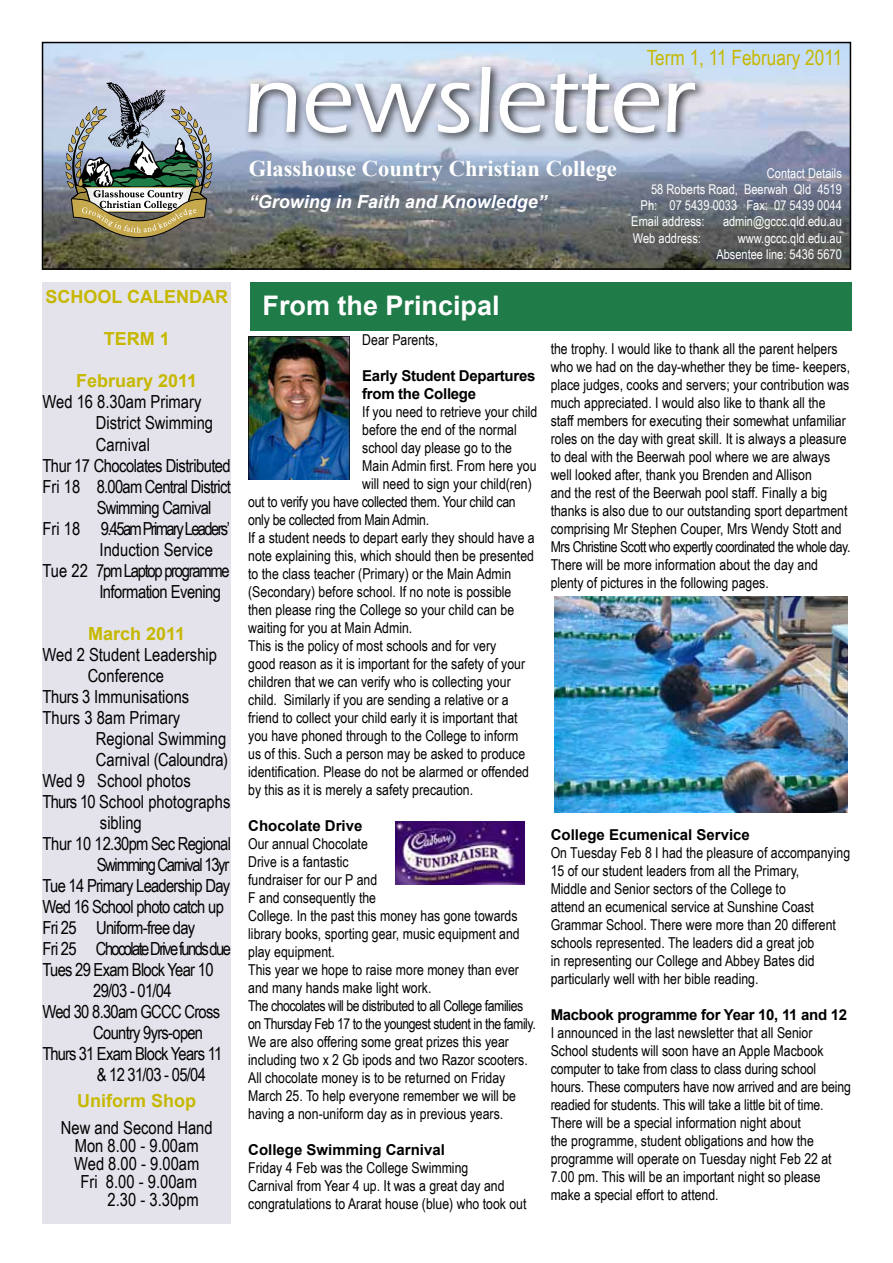
<style>
.page{position:relative;width:893px;height:1263px;background:#fff}
.page>*{position:absolute;margin:0;border:0;box-sizing:border-box;transform-origin:0 0}
.t1{font:700 27px "Arial";color:#fff}
.t2{font:700 22.5px "Times New Roman";color:#fff}
.t3{font:21px "Arial Narrow";color:#c6b800}
.t4{font:18px "Arial Narrow";letter-spacing:-.03em;color:#000}
.t5{font:18px "Arial Narrow";color:#000}
.t6{font:18px "Arial Narrow";letter-spacing:-.09em;color:#000}
.t7{font:700 18px "Arial";color:#c6b800}
.t8{font:18px "Arial Narrow";letter-spacing:-.07em;color:#000}
.t9{font:italic 700 18px "Arial";color:#fff}
.t10{font:15px/18px "Arial Narrow";color:#000}
.t11{font:15px "Arial Narrow";letter-spacing:-.02em;color:#000}
.t12{font:700 15px/18px "Arial";letter-spacing:-.02em;color:#000}
.t13{font:700 15px "Arial";color:#000}
.t14{font:13.5px/16.2px "Arial Narrow";color:#fff;text-align:right}
</style>
<div class="page">
<div style="left:43px;top:282px;width:188px;height:942px;background:#e4e3eb"></div>
<img style="left:45px;top:45px;width:803px;height:222px">
<div style="left:42px;top:42px;width:809px;height:228px;border:2px solid #000"></div>
<svg style="left:65px;top:82px;width:147px;height:156px;background:#929791"></svg>
<div style="left:243px;top:61px;width:463px;height:83px;background:#000;opacity:.75"></div>
<svg style="left:248px;top:67px;width:447px;height:66px"></svg>
<div style="left:250px;top:282px;width:601px;height:48px;background:#1f7b48"></div>
<img style="left:249px;top:337px;width:100px;height:142px">
<img style="left:395px;top:822px;width:130px;height:63px">
<img style="left:554px;top:597px;width:294px;height:215px">
<h3 class="t3" style="left:647px;top:42px;width:197px">Term 1, 11 February 2011</h3>
<p class="t7" style="left:45px;top:285px;width:184px">SCHOOL CALENDAR</p>
<p class="t7" style="left:104px;top:327px;width:68px">TERM 1</p>
<p class="t7" style="left:76px;top:369px;width:123px">February 2011</p>
<p class="t5" style="left:43px;top:389px;width:160px">Wed 16 8.30am Primary</p>
<p class="t5" style="left:96px;top:410px;width:119px">District Swimming</p>
<p class="t5" style="left:96px;top:431px;width:56px">Carnival</p>
<p class="t4" style="left:43px;top:452px;width:190px">Thur 17 Chocolates Distributed</p>
<p class="t4" style="left:43px;top:473px;width:190px">Fri 18 8.00am Central District</p>
<p class="t4" style="left:97px;top:494px;width:116px">Swimming Carnival</p>
<p class="t6" style="left:43px;top:515px;width:189px">Fri 18 9.45am Primary Leaders’</p>
<p class="t5" style="left:100px;top:536px;width:115px">Induction Service</p>
<p class="t8" style="left:43px;top:557px;width:189px">Tue 22 7pm Laptop programme</p>
<p class="t4" style="left:99px;top:578px;width:123px">Information Evening</p>
<p class="t7" style="left:88px;top:621px;width:99px">March 2011</p>
<p class="t5" style="left:43px;top:641px;width:176px">Wed 2 Student Leadership</p>
<p class="t5" style="left:88px;top:662px;width:78px">Conference</p>
<p class="t5" style="left:43px;top:683px;width:148px">Thurs 3 Immunisations</p>
<p class="t5" style="left:43px;top:704px;width:139px">Thurs 3 8am Primary</p>
<p class="t5" style="left:96px;top:725px;width:132px">Regional Swimming</p>
<p class="t4" style="left:96px;top:746px;width:134px">Carnival (Caloundra)</p>
<p class="t5" style="left:43px;top:767px;width:150px">Wed 9 School photos</p>
<p class="t5" style="left:43px;top:788px;width:189px">Thurs 10 School photographs</p>
<p class="t5" style="left:100px;top:809px;width:43px">sibling</p>
<p class="t4" style="left:43px;top:830px;width:190px">Thur 10 12.30pm Sec Regional</p>
<p class="t8" style="left:97px;top:851px;width:134px">Swimming Carnival 13yr</p>
<p class="t4" style="left:43px;top:872px;width:189px">Tue 14 Primary Leadership Day</p>
<p class="t4" style="left:43px;top:893px;width:183px">Wed 16 School photo catch up</p>
<p class="t4" style="left:43px;top:914px;width:154px">Fri 25 Uniform-free day</p>
<p class="t6" style="left:43px;top:935px;width:190px">Fri 25 Chocolate Drive funds due</p>
<p class="t4" style="left:43px;top:956px;width:173px">Tues 29 Exam Block Year 10</p>
<p class="t4" style="left:93px;top:977px;width:80px">29/03 - 01/04</p>
<p class="t4" style="left:43px;top:998px;width:179px">Wed 30 8.30am GCCC Cross</p>
<p class="t4" style="left:93px;top:1019px;width:111px">Country 9yrs-open</p>
<p class="t4" style="left:43px;top:1040px;width:181px">Thurs 31 Exam Block Years 11</p>
<p class="t4" style="left:97px;top:1061px;width:111px">&amp; 12 31/03 - 05/04</p>
<p class="t7" style="left:77px;top:1089px;width:120px">Uniform Shop</p>
<p class="t5" style="left:61px;top:1114px;width:153px">New and Second Hand</p>
<p class="t5" style="left:75px;top:1132px;width:125px">Mon 8.00 - 9.00am</p>
<p class="t5" style="left:74px;top:1150px;width:127px">Wed 8.00 - 9.00am</p>
<p class="t5" style="left:81px;top:1168px;width:118px">Fri 8.00 - 9.00am</p>
<p class="t4" style="left:108px;top:1186px;width:93px">2.30 - 3.30pm</p>
<h2 class="t2" style="left:249px;top:153px;width:370px">Glasshouse Country Christian College</h2>
<p class="t9" style="left:249px;top:190px;width:300px">“Growing in Faith and Knowledge”</p>
<p class="t14" style="left:767px;top:164px;width:77px">Contact Details</p>
<p class="t14" style="left:651px;top:181px;width:192px">58 Roberts Road, Beerwah Qld 4519</p>
<p class="t14" style="left:641px;top:197px;width:203px">Ph: 07 5439 0033 Fax: 07 5439 0044</p>
<p class="t14" style="left:631px;top:213px;width:75px">Email address:</p>
<p class="t14" style="left:723px;top:213px;width:120px">admin@gccc.qld.edu.au</p>
<p class="t14" style="left:633px;top:229px;width:70px">Web address:</p>
<p class="t14" style="left:716px;top:229px;width:127px">www.gccc.qld.edu.au<br>Absentee line: 5436 5670</p>
<h1 class="t1" style="left:263px;top:287px;width:239px">From the Principal</h1>
<p class="t10" style="left:362px;top:330px;width:77px">Dear Parents,</p>
<p class="t12" style="left:362px;top:367px;width:175px">Early Student Departures from the College</p>
<p class="t10" style="left:362px;top:402px;width:177px">If you need to retrieve your child</p>
<p class="t10" style="left:362px;top:420px;width:156px">before the end of the normal</p>
<p class="t10" style="left:362px;top:438px;width:151px">school day please go to the</p>
<p class="t10" style="left:362px;top:456px;width:176px">Main Admin first. From here you</p>
<p class="t10" style="left:362px;top:474px;width:171px">will need to sign your child(ren)</p>
<p class="t11" style="left:248px;top:490px;width:269px">out to verify you have collected them. Your child can</p>
<p class="t11" style="left:248px;top:508px;width:182px">only be collected from Main Admin.</p>
<p class="t10" style="left:248px;top:528px;width:288px">If a student needs to depart early they should have a</p>
<p class="t10" style="left:248px;top:546px;width:287px">note explaining this, which should then be presented</p>
<p class="t10" style="left:248px;top:564px;width:265px">to the class teacher (Primary) or the Main Admin</p>
<p class="t10" style="left:248px;top:582px;width:265px">(Secondary) before school. If no note is possible</p>
<p class="t10" style="left:248px;top:600px;width:267px">then please ring the College so your child can be</p>
<p class="t10" style="left:248px;top:618px;width:166px">waiting for you at Main Admin.</p>
<p class="t10" style="left:248px;top:636px;width:250px">This is the policy of most schools and for very</p>
<p class="t10" style="left:248px;top:654px;width:278px">good reason as it is important for the safety of your</p>
<p class="t10" style="left:248px;top:672px;width:264px">children that we can verify who is collecting your</p>
<p class="t10" style="left:248px;top:690px;width:262px">child. Similarly if you are sending a relative or a</p>
<p class="t10" style="left:248px;top:708px;width:271px">friend to collect your child early it is important that</p>
<p class="t10" style="left:248px;top:726px;width:272px">you have phoned through to the College to inform</p>
<p class="t10" style="left:248px;top:744px;width:278px">us of this. Such a person may be asked to produce</p>
<p class="t10" style="left:248px;top:762px;width:282px">identification. Please do not be alarmed or offended</p>
<p class="t10" style="left:248px;top:780px;width:226px">by this as it is merely a safety precaution.</p>
<p class="t13" style="left:248px;top:815px;width:116px">Chocolate Drive</p>
<p class="t10" style="left:248px;top:834px;width:289px">Our annual Chocolate<br>Drive is a fantastic<br>fundraiser for our P and<br>F and consequently the<br>College. In the past this money has gone towards library books, sporting gear, music equipment and play equipment.<br>This year we hope to raise more money than ever and many hands make light work.<br>The chocolates will be distributed to all College families on Thursday Feb 17 to the youngest student in the family.<br>We are also offering some great prizes this year including two x 2 Gb ipods and two Razor scooters.<br>All chocolate money is to be returned on Friday March 25. To help everyone remember we will be having a non-uniform day as in previous years.</p>
<p class="t13" style="left:248px;top:1139px;width:198px">College Swimming Carnival</p>
<p class="t10" style="left:248px;top:1158px;width:280px">Friday 4 Feb was the College Swimming<br>Carnival from Year 4 up. It was a great day and congratulations to Ararat house (blue) who took out</p>
<p class="t10" style="left:551px;top:339px;width:301px">the trophy. I would like to thank all the parent helpers who we had on the day-whether they be time- keepers, place judges, cooks and servers; your contribution was much appreciated. I would also like to thank all the staff members for executing their somewhat unfamiliar roles on the day with great skill. It is always a pleasure to deal with the Beerwah pool where we are always well looked after, thank you Brenden and Allison<br>and the rest of the Beerwah pool staff. Finally a big thanks is also due to our outstanding sport department comprising Mr Stephen Couper, Mrs Wendy Stott and Mrs Christine Scott who expertly coordinated the whole day.<br>There will be more information about the day and plenty of pictures in the following pages.</p>
<p class="t13" style="left:551px;top:825px;width:201px">College Ecumenical Service</p>
<p class="t10" style="left:551px;top:843px;width:301px">On Tuesday Feb 8 I had the pleasure of accompanying 15 of our student leaders from all the Primary,<br>Middle and Senior sectors of the College to<br>attend an ecumenical service at Sunshine Coast Grammar School. There were more than 20 different schools represented. The leaders did a great job<br>in representing our College and Abbey Bates did particularly well with her bible reading.</p>
<p class="t12" style="left:551px;top:1006px;width:298px">Macbook programme for Year 10, 11 and 12</p>
<p class="t10" style="left:551px;top:1023px;width:302px">I announced in the last newsletter that all Senior School students will soon have an Apple Macbook computer to take from class to class during school hours. These computers have now arrived and are being readied for students. This will take a little bit of time.<br>There will be a special information night about<br>the programme, student obligations and how the programme will operate on Tuesday night Feb 22 at 7.00 pm. This will be an important night so please make a special effort to attend.</p>
</div>
